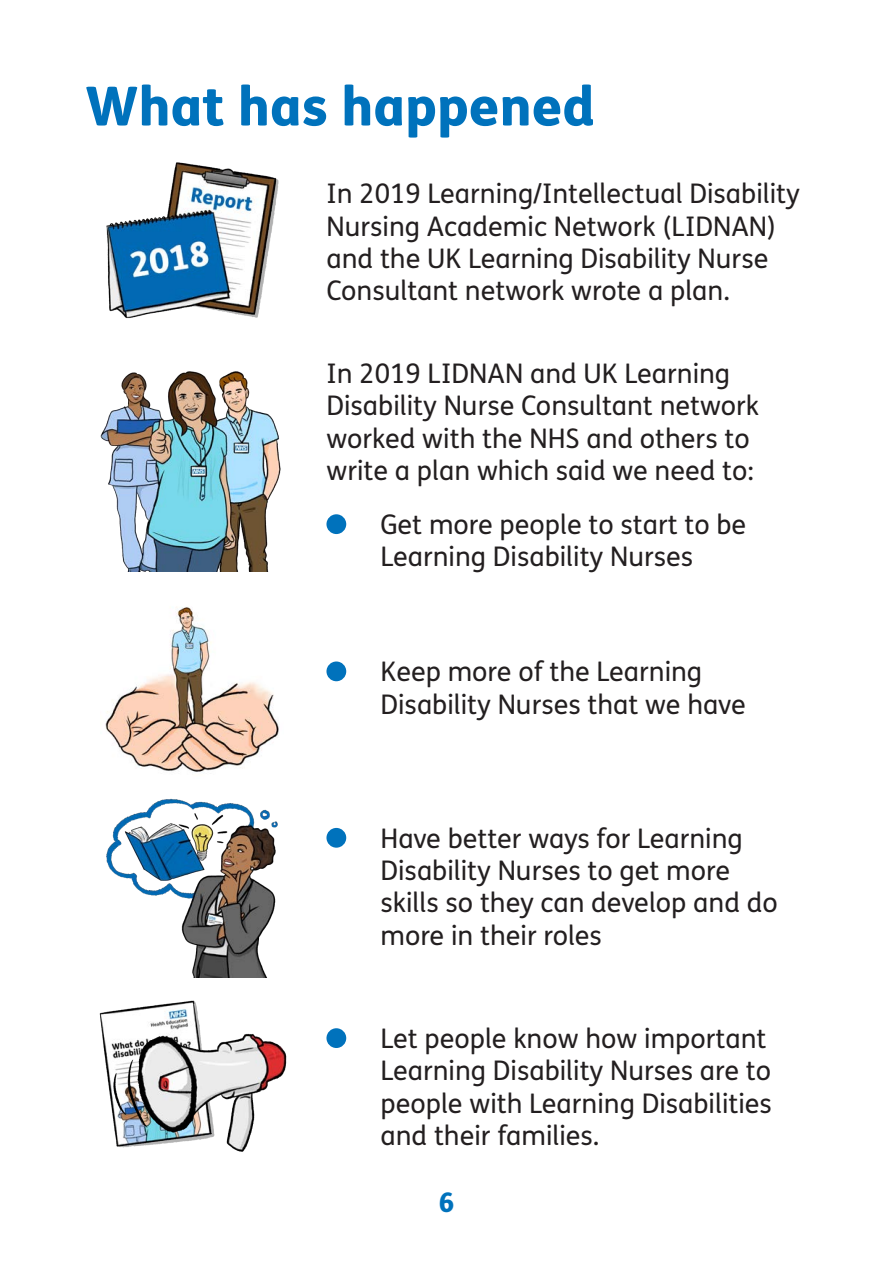
<style>
.page{position:relative;width:893px;height:1263px;background:#fff}
.page>*{position:absolute;margin:0;border:0;box-sizing:border-box;transform-origin:0 0}
.t1{font:800 54px "FS Me";color:#0072bc}
.t2{font:27px/32.4px "FS Me";color:#231f20}
.t3{font:800 27px "FS Me";color:#0072bc}
</style>
<div class="page">
<img style="left:106px;top:162px;width:173px;height:157px">
<img style="left:100px;top:371px;width:181px;height:201px">
<div style="left:326px;top:514px;width:20px;height:20px;background:#0072bc;border-radius:50%"></div>
<img style="left:105px;top:607px;width:174px;height:165px">
<div style="left:326px;top:661px;width:20px;height:20px;background:#0072bc;border-radius:50%"></div>
<img style="left:106px;top:798px;width:172px;height:179px">
<div style="left:326px;top:828px;width:20px;height:20px;background:#0072bc;border-radius:50%"></div>
<img style="left:99px;top:1000px;width:101px;height:57px">
<div style="left:326px;top:1028px;width:20px;height:20px;background:#0072bc;border-radius:50%"></div>
<img style="left:105px;top:1031px;width:182px;height:121px">
<p class="t1" style="left:85px;top:64px;width:511px">What has happened</p>
<p class="t2" style="left:326px;top:177px;width:475px">In 2019 Learning/Intellectual Disability Nursing Academic Network (LIDNAN) and the UK Learning Disability Nurse Consultant network wrote a plan.</p>
<p class="t2" style="left:326px;top:357px;width:434px">In 2019 LIDNAN and UK Learning Disability Nurse Consultant network worked with the NHS and others to write a plan which said we need to:</p>
<p class="t2" style="left:380px;top:508px;width:367px">Get more people to start to be<br>Learning Disability Nurses</p>
<p class="t2" style="left:380px;top:655px;width:367px">Keep more of the Learning<br>Disability Nurses that we have</p>
<p class="t2" style="left:380px;top:821px;width:399px">Have better ways for Learning<br>Disability Nurses to get more skills so they can develop and do more in their roles</p>
<p class="t2" style="left:380px;top:1022px;width:393px">Let people know how important<br>Learning Disability Nurses are to people with Learning Disabilities and their families.</p>
<p class="t3" style="left:439px;top:1181px;width:17px">6</p>
</div>
